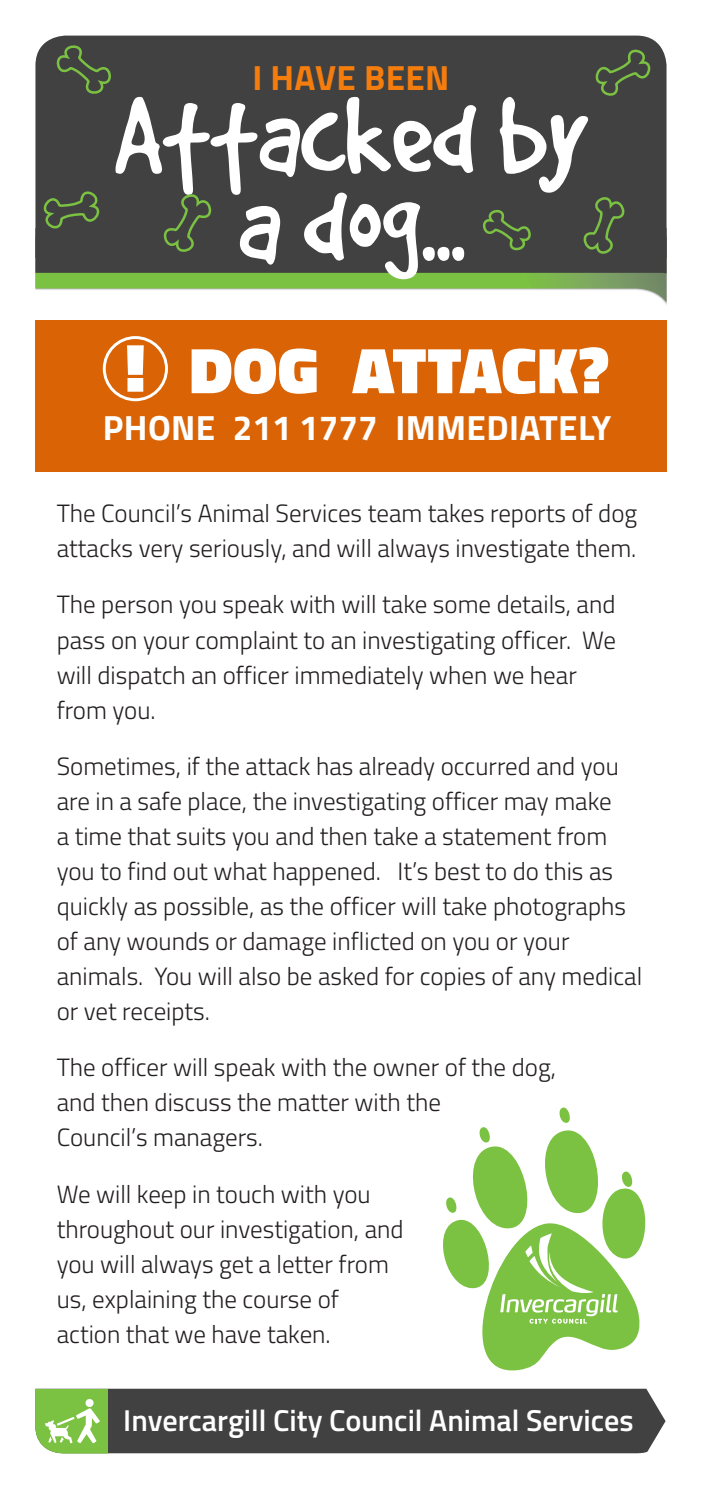
<style>
.page{position:relative;width:702px;height:1489px;background:#fff}
.page>*{position:absolute;margin:0;border:0;box-sizing:border-box;transform-origin:0 0}
.t1{font:120px/87.5px "Good Dog Plain";color:#fff;text-align:center}
.t2{font:900 65.5px "Titillium";letter-spacing:.01em;color:#fff}
.t3{font:700 35px "Titillium";letter-spacing:.01em;color:#fff}
.t4{font:700 35px "Titillium";letter-spacing:.01em;color:#f57d0d}
.Body_Text{font:600 30.25px "Titillium";color:#fff}
.t5{font:300 25px/35px "Titillium";color:#231f20}
.s1{font-size:92.5px}
</style>
<div class="page">
<div style="left:35px;top:320px;width:631px;height:152px;background:#d96305"></div>
<div style="left:35px;top:236px;width:631px;height:93px;background:#231f20;opacity:.45"></div>
<svg style="left:35px;top:302px;width:631px;height:10px"></svg>
<div style="left:35px;top:36px;width:631px;height:147px;background:#414142"></div>
<svg style="left:52px;top:42px;width:63px;height:55px;background:#485042"></svg>
<svg style="left:35px;top:183px;width:631px;height:119px;background:#5e6857"></svg>
<svg style="left:589px;top:44px;width:67px;height:57px;background:#474f42"></svg>
<svg style="left:127px;top:345px;width:17px;height:47px"></svg>
<div style="left:103px;top:336px;width:65px;height:65px;border:3px solid #fff;border-radius:50%"></div>
<svg style="left:35px;top:1388px;width:630px;height:65px;background:#4e5549"></svg>
<svg style="left:443px;top:1107px;width:203px;height:264px"></svg>
<p class="t4" style="left:252px;top:51px;width:198px">I HAVE BEEN</p>
<p class="t1" style="left:114px;top:92px;width:476px">Attacked by a dog<span class="s1">...</span></p>
<p class="t2" style="left:190px;top:322px;width:421px">DOG ATTACK?</p>
<p class="t3" style="left:103px;top:400px;width:510px">PHONE 211 1777 IMMEDIATELY</p>
<p class="t5" style="left:57px;top:494px;width:582px">The Council’s Animal Services team takes reports of dog attacks very seriously, and will always investigate them.</p>
<p class="t5" style="left:57px;top:586px;width:561px">The person you speak with will take some details, and pass on your complaint to an investigating officer. We will dispatch an officer immediately when we hear from you.</p>
<p class="t5" style="left:57px;top:747px;width:587px">Sometimes, if the attack has already occurred and you are in a safe place, the investigating officer may make<br>a time that suits you and then take a statement from you to find out what happened. It’s best to do this as quickly as possible, as the officer will take photographs of any wounds or damage inflicted on you or your animals. You will also be asked for copies of any medical or vet receipts.</p>
<p class="t5" style="left:57px;top:1048px;width:501px">The officer will speak with the owner of the dog, and then discuss the matter with the<br>Council’s managers.</p>
<p class="t5" style="left:57px;top:1174px;width:348px">We will keep in touch with you throughout our investigation, and you will always get a letter from us, explaining the course of action that we have taken.</p>
<p class="Body_Text" style="left:123px;top:1397px;width:512px">Invercargill City Council Animal Services</p>
</div>
